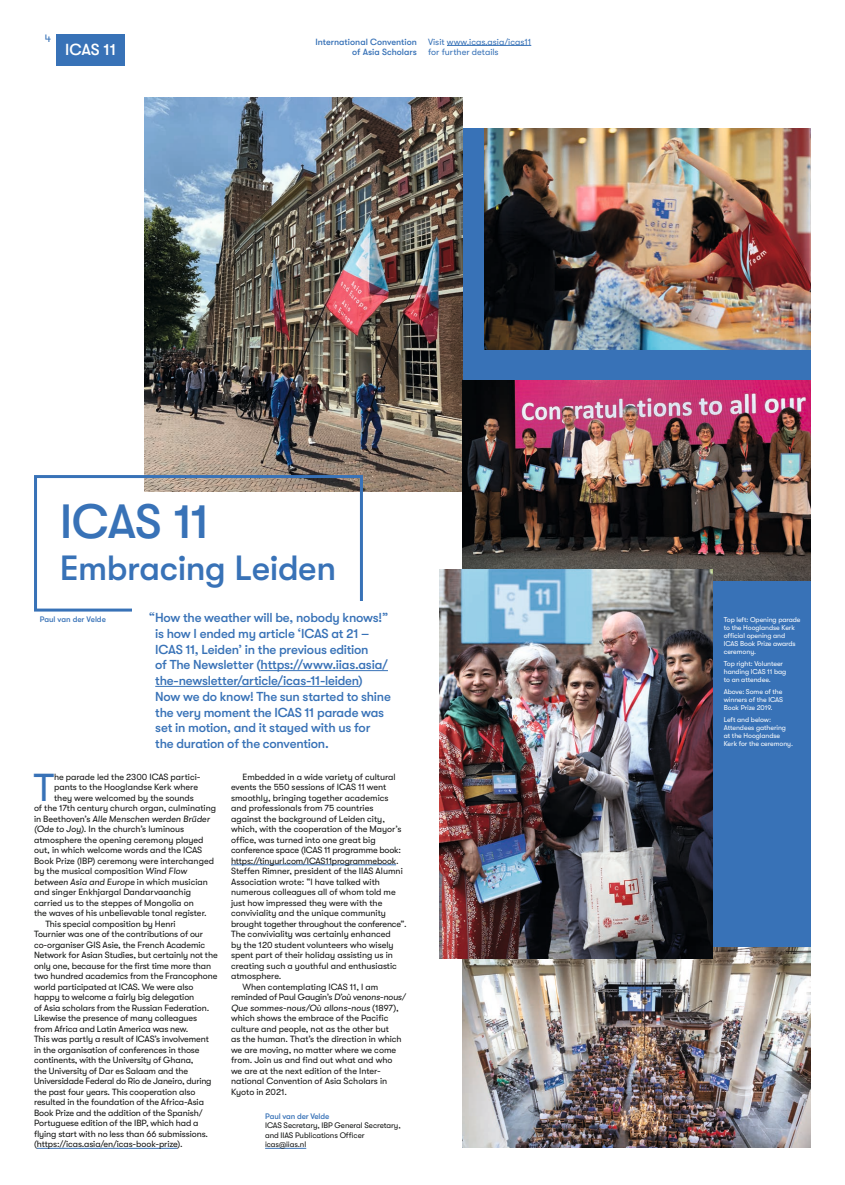
<style>
.page{position:relative;width:845px;height:1185px;background:#fff}
.page>*{position:absolute;margin:0;border:0;box-sizing:border-box;transform-origin:0 0}
.t1{font:500 48px "GT Walsheim Pro";letter-spacing:-.03em;color:#3872b7}
.t2{font:39px "GT Walsheim Pro";color:#3872b7}
.t3{font:500 35px "GT Walsheim Pro";letter-spacing:-.015em;color:#3872b7}
.t4{font:500 16px "GT Walsheim Pro";letter-spacing:-.005em;color:#fff}
.t5{font:500 13px/15.8px "GT Walsheim Pro";letter-spacing:-.015em;color:#3872b7}
.t6{font:11px "GT Walsheim Pro";color:#3872b7}
.t7{font:9px "GT Walsheim Pro";letter-spacing:-.005em;color:#131413}
.t8{font:italic 9px "GT Walsheim Pro";color:#131413}
.t9{font:9px/10.5px "GT Walsheim Pro";color:#3872b7}
.t10{font:500 9px/10.5px "GT Walsheim Pro";color:#3872b7;text-align:right}
.t11{font:8px/9.5px "GT Walsheim Pro";letter-spacing:-.01em;color:#131413}
.t12{font:500 8px "GT Walsheim Pro";letter-spacing:-.01em;color:#3872b7}
.t13{font:7px/8px "GT Walsheim Pro";letter-spacing:-.01em;color:#fff}
.s1{font-style:normal}
.s2{font-style:italic}
</style>
<div class="page">
<div style="left:462px;top:129px;width:349px;height:1018px;background:#3872b7"></div>
<img style="left:145px;top:97px;width:317px;height:394px">
<hr style="left:447px;top:45px;width:84px;height:1px;background:#3872b7">
<div style="left:34px;top:475px;width:329px;height:137px;border:3px solid #3872b7"></div>
<hr style="left:37px;top:1148px;width:140px;height:1px;background:#3872b7">
<hr style="left:231px;top:864px;width:165px;height:1px;background:#3872b7">
<hr style="left:265px;top:1148px;width:41px;height:1px;background:#3872b7">
<div style="left:57px;top:34px;width:68px;height:32px;background:#3872b7"></div>
<div style="left:133px;top:601px;width:284px;height:168px;background:#fff"></div>
<hr style="left:261px;top:670px;width:127px;height:1px;background:#3872b7">
<hr style="left:155px;top:686px;width:203px;height:1px;background:#3872b7">
<img style="left:462px;top:948px;width:349px;height:199px">
<img style="left:485px;top:129px;width:326px;height:220px">
<img style="left:462px;top:381px;width:349px;height:199px">
<img style="left:439px;top:570px;width:273px;height:388px">
<p class="t6" style="left:45px;top:33px;width:8px">4</p>
<h3 class="t4" style="left:65px;top:40px;width:53px">ICAS 11</h3>
<p class="t10" style="left:315px;top:36px;width:103px">International Convention of Asia Scholars</p>
<p class="t9" style="left:428px;top:36px;width:105px">Visit www.icas.asia/icas11 for further details</p>
<h1 class="t1" style="left:60px;top:494px;width:151px">ICAS 11</h1>
<h3 class="t3" style="left:60px;top:548px;width:278px">Embracing Leiden</h3>
<p class="t12" style="left:40px;top:615px;width:68px">Paul van der Velde</p>
<p class="t5" style="left:155px;top:610px;width:237px;text-indent:-6px">“How the weather will be, nobody knows!” is how I ended my article ‘ICAS at 21 – ICAS 11, Leiden’ in the previous edition<br>of The Newsletter (https://www.iias.asia/ the-newsletter/article/icas-11-leiden)<br>Now we do know! The sun started to shine the very moment the ICAS 11 parade was set in motion, and it stayed with us for the duration of the convention.</p>
<h2 class="t2" style="left:34px;top:765px;width:22px">T</h2>
<p class="t7" style="left:54px;top:771px;width:148px">he parade led the 2300 ICAS partici-</p>
<p class="t7" style="left:54px;top:782px;width:145px">pants to the Hooglandse Kerk where</p>
<p class="t7" style="left:54px;top:792px;width:141px">they were welcomed by the sounds</p>
<p class="t7" style="left:34px;top:803px;width:184px">of the 17th century church organ, culminating</p>
<p class="t8" style="left:34px;top:813px;width:177px"><span class="s1">in Beethoven’s</span> Alle Menschen werden Brűder</p>
<p class="t7" style="left:34px;top:824px;width:152px"><span class="s2">(Ode to Joy)</span>. In the church’s luminous</p>
<p class="t7" style="left:34px;top:834px;width:171px">atmosphere the opening ceremony played</p>
<p class="t7" style="left:34px;top:845px;width:170px">out, in which welcome words and the ICAS</p>
<p class="t7" style="left:34px;top:855px;width:181px">Book Prize (IBP) ceremony were interchanged</p>
<p class="t7" style="left:34px;top:866px;width:154px">by the musical composition <span class="s2">Wind Flow</span></p>
<p class="t8" style="left:34px;top:876px;width:175px">between Asia and Europe <span class="s1">in which musician</span></p>
<p class="t7" style="left:34px;top:887px;width:159px">and singer Enkhjargal Dandarvaanchig</p>
<p class="t7" style="left:34px;top:897px;width:161px">carried us to the steppes of Mongolia on</p>
<p class="t7" style="left:34px;top:908px;width:174px">the waves of his unbelievable tonal register.</p>
<p class="t7" style="left:45px;top:918px;width:132px">This special composition by Henri</p>
<p class="t7" style="left:34px;top:929px;width:171px">Tournier was one of the contributions of our</p>
<p class="t7" style="left:34px;top:939px;width:173px">co-organiser GIS Asie, the French Academic</p>
<p class="t7" style="left:34px;top:950px;width:185px">Network for Asian Studies, but certainly not the</p>
<p class="t7" style="left:34px;top:960px;width:179px">only one, because for the first time more than</p>
<p class="t7" style="left:34px;top:971px;width:185px">two hundred academics from the Francophone</p>
<p class="t7" style="left:34px;top:981px;width:161px">world participated at ICAS. We were also</p>
<p class="t7" style="left:34px;top:992px;width:162px">happy to welcome a fairly big delegation</p>
<p class="t7" style="left:34px;top:1002px;width:177px">of Asia scholars from the Russian Federation.</p>
<p class="t7" style="left:34px;top:1013px;width:165px">Likewise the presence of many colleagues</p>
<p class="t7" style="left:34px;top:1023px;width:156px">from Africa and Latin America was new.</p>
<p class="t7" style="left:34px;top:1034px;width:176px">This was partly a result of ICAS’s involvement</p>
<p class="t7" style="left:34px;top:1045px;width:167px">in the organisation of conferences in those</p>
<p class="t7" style="left:34px;top:1055px;width:161px">continents, with the University of Ghana,</p>
<p class="t7" style="left:34px;top:1066px;width:156px">the University of Dar es Salaam and the</p>
<p class="t7" style="left:34px;top:1076px;width:179px">Universidade Federal do Rio de Janeiro, during</p>
<p class="t7" style="left:34px;top:1087px;width:163px">the past four years. This cooperation also</p>
<p class="t7" style="left:34px;top:1097px;width:171px">resulted in the foundation of the Africa-Asia</p>
<p class="t7" style="left:34px;top:1108px;width:170px">Book Prize and the addition of the Spanish/</p>
<p class="t7" style="left:34px;top:1118px;width:166px">Portuguese edition of the IBP, which had a</p>
<p class="t7" style="left:34px;top:1129px;width:176px">flying start with no less than 66 submissions.</p>
<p class="t7" style="left:34px;top:1139px;width:150px">(https://icas.asia/en/icas-book-prize).</p>
<p class="t7" style="left:242px;top:771px;width:155px">Embedded in a wide variety of cultural</p>
<p class="t7" style="left:231px;top:782px;width:157px">events the 550 sessions of ICAS 11 went</p>
<p class="t7" style="left:231px;top:792px;width:159px">smoothly, bringing together academics</p>
<p class="t7" style="left:231px;top:803px;width:144px">and professionals from 75 countries</p>
<p class="t7" style="left:231px;top:813px;width:155px">against the background of Leiden city,</p>
<p class="t7" style="left:231px;top:824px;width:172px">which, with the cooperation of the Mayor’s</p>
<p class="t7" style="left:231px;top:834px;width:146px">office, was turned into one great big</p>
<p class="t7" style="left:231px;top:845px;width:172px">conference space (ICAS 11 programme book:</p>
<p class="t7" style="left:231px;top:855px;width:169px">https://tinyurl.com/ICAS11programmebook.</p>
<p class="t7" style="left:231px;top:866px;width:173px">Steffen Rimner, president of the IIAS Alumni</p>
<p class="t7" style="left:231px;top:876px;width:150px">Association wrote: “I have talked with</p>
<p class="t7" style="left:231px;top:887px;width:166px">numerous colleagues all of whom told me</p>
<p class="t7" style="left:231px;top:897px;width:153px">just how impressed they were with the</p>
<p class="t7" style="left:231px;top:908px;width:156px">conviviality and the unique community</p>
<p class="t7" style="left:231px;top:918px;width:177px">brought together throughout the conference”.</p>
<p class="t7" style="left:231px;top:929px;width:161px">The conviviality was certainly enhanced</p>
<p class="t7" style="left:231px;top:939px;width:164px">by the 120 student volunteers who wisely</p>
<p class="t7" style="left:231px;top:950px;width:163px">spent part of their holiday assisting us in</p>
<p class="t7" style="left:231px;top:960px;width:167px">creating such a youthful and enthusiastic</p>
<p class="t7" style="left:231px;top:971px;width:52px">atmosphere.</p>
<p class="t7" style="left:242px;top:981px;width:137px">When contemplating ICAS 11, I am</p>
<p class="t7" style="left:231px;top:992px;width:176px">reminded of Paul Gaugin’s <span class="s2">D’où venons-nous/</span></p>
<p class="t8" style="left:231px;top:1002px;width:169px">Que sommes-nous/Où allons-nous <span class="s1">(1897),</span></p>
<p class="t7" style="left:231px;top:1013px;width:159px">which shows the embrace of the Pacific</p>
<p class="t7" style="left:231px;top:1023px;width:160px">culture and people, not as the other but</p>
<p class="t7" style="left:231px;top:1034px;width:172px">as the human. That’s the direction in which</p>
<p class="t7" style="left:231px;top:1045px;width:167px">we are moving, no matter where we come</p>
<p class="t7" style="left:231px;top:1055px;width:163px">from. Join us and find out what and who</p>
<p class="t7" style="left:231px;top:1066px;width:151px">we are at the next edition of the Inter-</p>
<p class="t7" style="left:231px;top:1076px;width:158px">national Convention of Asia Scholars in</p>
<p class="t7" style="left:231px;top:1087px;width:58px">Kyoto in 2021.</p>
<p class="t12" style="left:265px;top:1111px;width:66px">Paul van der Velde</p>
<p class="t11" style="left:265px;top:1121px;width:137px">ICAS Secretary, IBP General Secretary, and IIAS Publications Officer icas@iias.nl</p>
<p class="t13" style="left:724px;top:616px;width:78px">Top left: Opening parade to the Hooglandse Kerk official opening and<br>ICAS Book Prize awards ceremony.</p>
<p class="t13" style="left:724px;top:660px;width:64px">Top right: Volunteer handing ICAS 11 bag to an attendee.</p>
<p class="t13" style="left:724px;top:688px;width:61px;text-align:justify">Above: Some of the winners of the ICAS Book Prize 2019.</p>
<p class="t13" style="left:724px;top:716px;width:71px">Left and below:<br>Attendees gathering at the Hooglandse<br>Kerk for the ceremony.</p>
</div>
